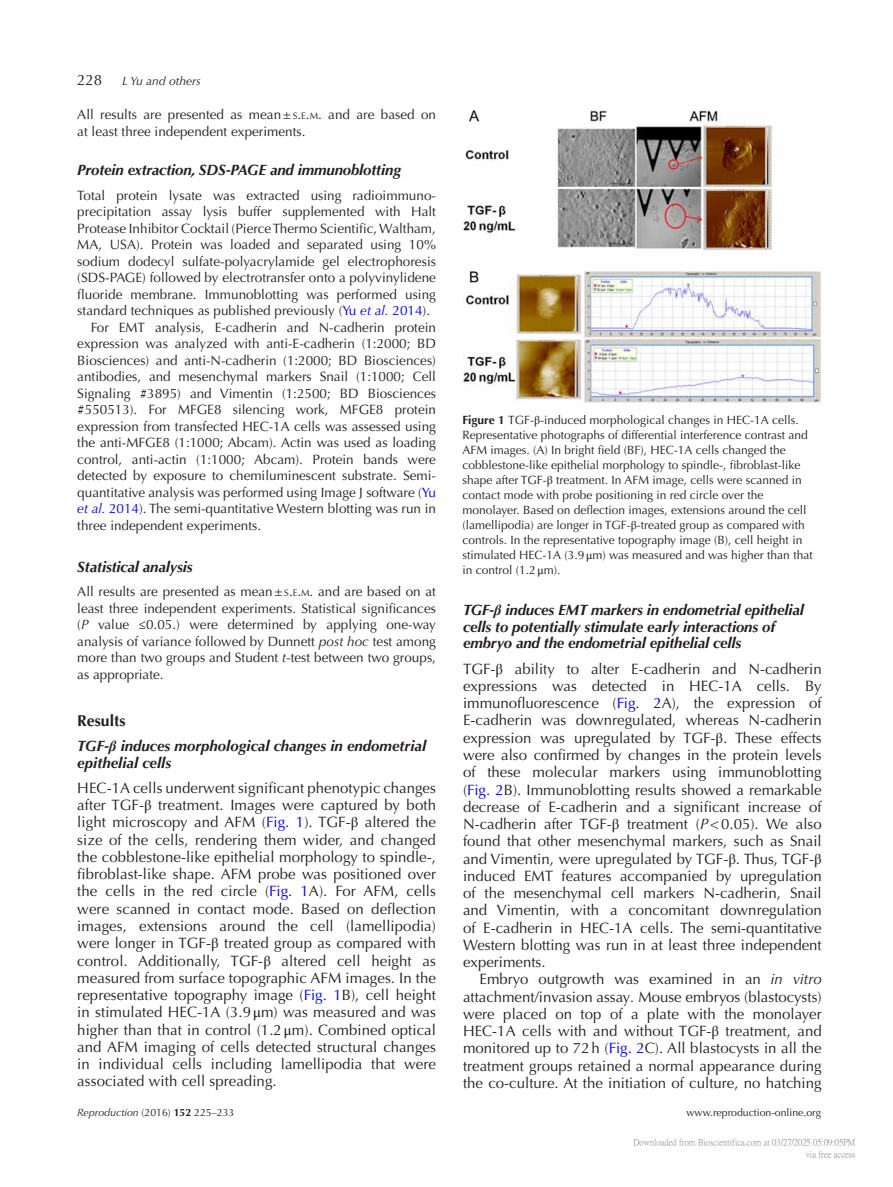
<style>
.page{position:relative;width:893px;height:1187px;background:#fff}
.page>*{position:absolute;margin:0;border:0;box-sizing:border-box;transform-origin:0 0}
.t1{font:700 15.75px "Optima LT Std";color:#231f20}
.t2{font:15px/17.2px "Optima LT Std";color:#231f20;text-align:justify}
.t3{font:italic 700 15px/16.5px "Optima LT Std";letter-spacing:-.01em;color:#231f20}
.t4{font:13.5px/16.5px "Optima LT Std";color:#231f20}
.t5{font:12px/15px "Optima LT Std";color:#231f20}
.t6{font:italic 12px "Optima LT Std";color:#231f20}
.t7{font:10.5px "Optima LT Std";color:#231f20}
.t8{font:9px/12px "P Ming Li U";color:rgb(0 0 0/.5);text-align:right}
.s1{font-size:9.45px}
.s2{font-style:inherit}
.s3{color:#00f}
.s4{font-style:italic;color:#00f}
.s5{font-style:italic}
.s6{font-family:"STIX General"}
.s7{font-weight:700}
</style>
<div class="page">
<img style="left:463px;top:110px;width:357px;height:292px">
<p class="t2" style="left:77px;top:71px;width:27px">228</p>
<p class="t6" style="left:122px;top:74px;width:80px">L Yu and others</p>
<p class="t4" style="left:77px;top:107px;width:360px">All results are presented as mean± <span class="s1">S</span><span class="s2">.</span><span class="s1">E</span><span class="s2">.</span><span class="s1">M</span><span class="s2">.</span> and are based on at least three independent experiments.</p>
<p class="t3" style="left:77px;top:162px;width:325px">Protein extraction, SDS-PAGE and immunoblotting</p>
<p class="t4" style="left:77px;top:187px;width:360px">Total protein lysate was extracted using radioimmuno-</p>
<p class="t4" style="left:77px;top:203px;width:360px">precipitation assay lysis buffer supplemented with Halt</p>
<p class="t4" style="left:77px;top:220px;width:360px">Protease Inhibitor Cocktail (Pierce Thermo Scientific, Waltham,</p>
<p class="t4" style="left:77px;top:236px;width:360px">MA, USA). Protein was loaded and separated using 10%</p>
<p class="t4" style="left:77px;top:253px;width:360px">sodium dodecyl sulfate-polyacrylamide gel electrophoresis</p>
<p class="t4" style="left:77px;top:269px;width:360px">(SDS-PAGE) followed by electrotransfer onto a polyvinylidene</p>
<p class="t4" style="left:77px;top:286px;width:360px">fluoride membrane. Immunoblotting was performed using</p>
<p class="t4" style="left:77px;top:302px;width:354px">standard techniques as published previously (<span class="s3">Yu</span> <span class="s4">et al.</span> <span class="s3">2014</span>).</p>
<p class="t4" style="left:91px;top:319px;width:347px">For EMT analysis, E-cadherin and N-cadherin protein</p>
<p class="t4" style="left:77px;top:335px;width:360px">expression was analyzed with anti-E-cadherin (1:2000; BD</p>
<p class="t4" style="left:77px;top:352px;width:360px">Biosciences) and anti-N-cadherin (1:2000; BD Biosciences)</p>
<p class="t4" style="left:77px;top:368px;width:360px">antibodies, and mesenchymal markers Snail (1:1000; Cell</p>
<p class="t4" style="left:77px;top:385px;width:360px">Signaling #3895) and Vimentin (1:2500; BD Biosciences</p>
<p class="t4" style="left:77px;top:401px;width:360px">#550513). For MFGE8 silencing work, MFGE8 protein</p>
<p class="t4" style="left:77px;top:418px;width:360px">expression from transfected HEC-1A cells was assessed using</p>
<p class="t4" style="left:77px;top:434px;width:360px">the anti-MFGE8 (1:1000; Abcam). Actin was used as loading</p>
<p class="t4" style="left:77px;top:451px;width:360px">control, anti-actin (1:1000; Abcam). Protein bands were</p>
<p class="t4" style="left:77px;top:467px;width:360px">detected by exposure to chemiluminescent substrate. Semi-</p>
<p class="t4" style="left:77px;top:484px;width:360px">quantitative analysis was performed using Image J software (<span class="s3">Yu</span></p>
<p class="t4" style="left:77px;top:500px;width:360px"><span class="s4">et al.</span> <span class="s3">2014</span>). The semi-quantitative Western blotting was run in</p>
<p class="t4" style="left:77px;top:517px;width:185px">three independent experiments.</p>
<p class="t3" style="left:77px;top:558px;width:117px">Statistical analysis</p>
<p class="t4" style="left:77px;top:583px;width:360px;text-align:justify">All results are presented as mean± <span class="s1">S</span><span class="s2">.</span><span class="s1">E</span><span class="s2">.</span><span class="s1">M</span><span class="s2">.</span> and are based on at least three independent experiments. Statistical significances (<span class="s5">P</span> value ≤0.05.) were determined by applying one-way analysis of variance followed by Dunnett <span class="s5">post hoc</span> test among more than two groups and Student <span class="s5">t</span>-test between two groups, as appropriate.</p>
<p class="t1" style="left:77px;top:711px;width:50px">Results</p>
<p class="t3" style="left:77px;top:737px;width:350px">TGF-<span class="s6">β</span> induces morphological changes in endometrial epithelial cells</p>
<p class="t2" style="left:77px;top:779px;width:360px">HEC-1A cells underwent significant phenotypic changes after TGF-<span class="s6">β</span> treatment. Images were captured by both light microscopy and AFM (<span class="s3">Fig. 1</span>). TGF-<span class="s6">β</span> altered the size of the cells, rendering them wider, and changed the cobblestone-like epithelial morphology to spindle-, fibroblast-like shape. AFM probe was positioned over the cells in the red circle (<span class="s3">Fig. 1</span>A). For AFM, cells were scanned in contact mode. Based on deflection images, extensions around the cell (lamellipodia) were longer in TGF-<span class="s6">β</span> treated group as compared with control. Additionally, TGF-<span class="s6">β</span> altered cell height as measured from surface topographic AFM images. In the representative topography image (<span class="s3">Fig. 1</span>B), cell height in stimulated HEC-1A (3.9<span class="s6">μ</span>m) was measured and was higher than that in control (1.2<span class="s6">μ</span>m). Combined optical and AFM imaging of cells detected structural changes in individual cells including lamellipodia that were associated with cell spreading.</p>
<p class="t5" style="left:462px;top:413px;width:352px"><span class="s7">Figure 1</span> TGF-<span class="s6">β</span>-induced morphological changes in HEC-1A cells.<br>Representative photographs of differential interference contrast and AFM images. (A) In bright field (BF), HEC-1A cells changed the cobblestone-like epithelial morphology to spindle-, fibroblast-like shape after TGF-<span class="s6">β</span> treatment. In AFM image, cells were scanned in contact mode with probe positioning in red circle over the monolayer. Based on deflection images, extensions around the cell (lamellipodia) are longer in TGF-<span class="s6">β</span>-treated group as compared with controls. In the representative topography image (B), cell height in stimulated HEC-1A (3.9<span class="s6">μ</span>m) was measured and was higher than that in control (1.2<span class="s6">μ</span>m).</p>
<p class="t3" style="left:463px;top:602px;width:342px">TGF-<span class="s6">β</span> induces EMT markers in endometrial epithelial cells to potentially stimulate early interactions of embryo and the endometrial epithelial cells</p>
<p class="t2" style="left:463px;top:660px;width:360px">TGF-<span class="s6">β</span> ability to alter E-cadherin and N-cadherin expressions was detected in HEC-1A cells. By immunofluorescence (<span class="s3">Fig. 2</span>A), the expression of E-cadherin was downregulated, whereas N-cadherin expression was upregulated by TGF-<span class="s6">β</span>. These effects were also confirmed by changes in the protein levels of these molecular markers using immunoblotting (<span class="s3">Fig. 2</span>B). Immunoblotting results showed a remarkable decrease of E-cadherin and a significant increase of N-cadherin after TGF-<span class="s6">β</span> treatment (<span class="s5">P</span>&lt;0.05). We also found that other mesenchymal markers, such as Snail and Vimentin, were upregulated by TGF-<span class="s6">β</span>. Thus, TGF-<span class="s6">β </span>induced EMT features accompanied by upregulation of the mesenchymal cell markers N-cadherin, Snail and Vimentin, with a concomitant downregulation of E-cadherin in HEC-1A cells. The semi-quantitative Western blotting was run in at least three independent experiments.</p>
<p class="t2" style="left:463px;top:970px;width:360px;text-indent:16px">Embryo outgrowth was examined in an <span class="s5">in vitro </span>attachment/invasion assay<span class="s5">.</span> Mouse embryos (blastocysts) were placed on top of a plate with the monolayer HEC-1A cells with and without TGF-<span class="s6">β</span> treatment, and monitored up to 72h (<span class="s3">Fig. 2</span>C). All blastocysts in all the treatment groups retained a normal appearance during the co-culture. At the initiation of culture, no hatching</p>
<p class="t7" style="left:77px;top:1105px;width:159px"><span class="s5">Reproduction</span> (2016) <span class="s7">152</span> 225–233</p>
<p class="t7" style="left:686px;top:1105px;width:136px">www.reproduction-online.org</p>
<p class="t8" style="left:633px;top:1136px;width:223px">Downloaded from Bioscientifica.com at 03/27/2025 05:09:05PM via free access</p>
</div>
